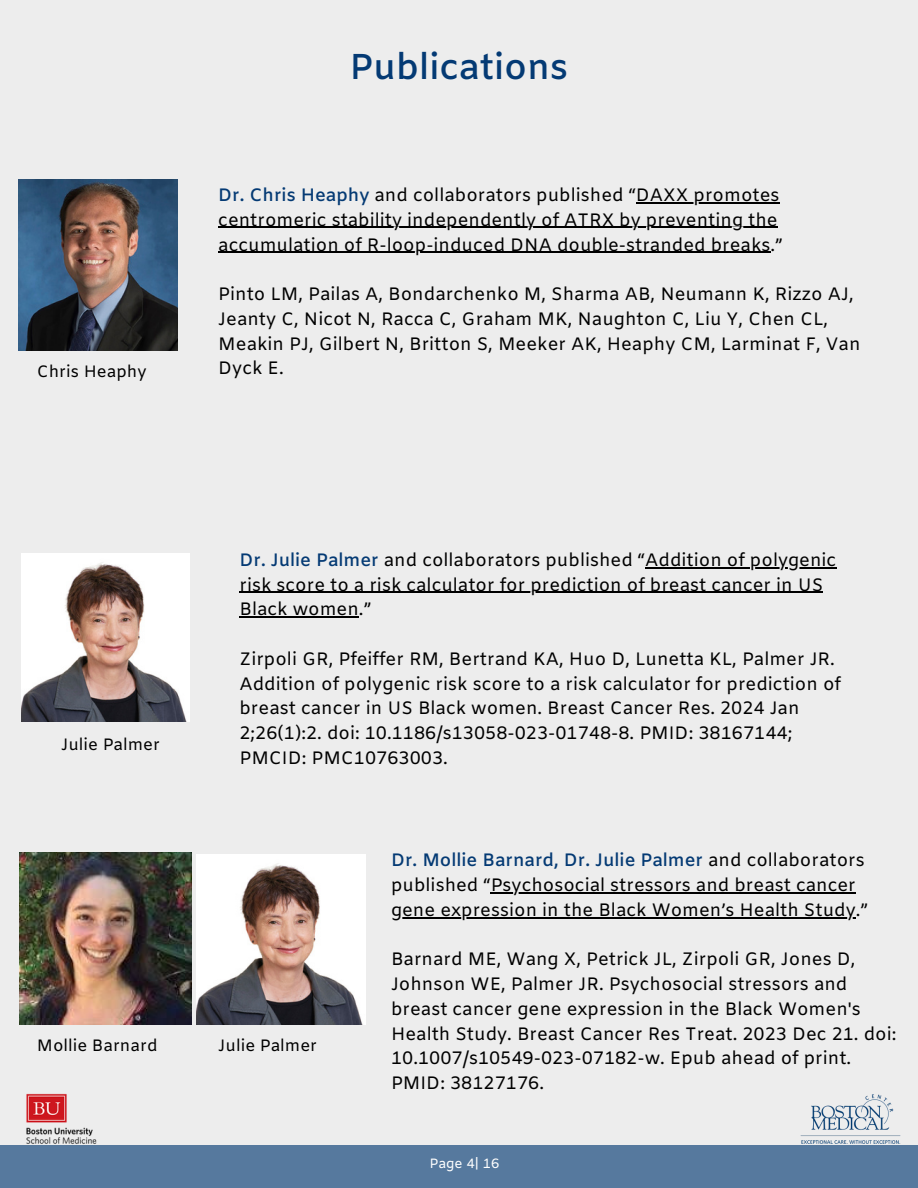
<style>
.page{position:relative;width:918px;height:1188px;background:#ededed}
.page>*{position:absolute;margin:0;border:0;box-sizing:border-box;transform-origin:0 0}
.t1{font:600 36px "Amiko";color:#043a74}
.t2{font:18px/24.8px "Amiko";color:#000}
.t3{font:16.5px "Amiko";color:#000}
.t4{font:13.5px "Amiko";color:#fff}
.s1{font-weight:600;color:#043a74}
</style>
<div class="page">
<div style="left:0;top:1146px;width:918px;height:42px;background:#56799e"></div>
<img style="left:15px;top:1093px;width:92px;height:53px">
<img style="left:800px;top:1095px;width:100px;height:48px">
<img style="left:18px;top:179px;width:160px;height:171px">
<img style="left:19px;top:853px;width:173px;height:172px">
<img style="left:196px;top:855px;width:170px;height:169px">
<img style="left:22px;top:553px;width:168px;height:168px">
<hr style="left:636px;top:202px;width:144px;height:1px;background:#000">
<hr style="left:218px;top:227px;width:560px;height:1px;background:#000">
<hr style="left:218px;top:252px;width:553px;height:1px;background:#000">
<hr style="left:491px;top:892px;width:365px;height:1px;background:#000">
<hr style="left:391px;top:917px;width:465px;height:1px;background:#000">
<hr style="left:645px;top:567px;width:191px;height:1px;background:#000">
<hr style="left:239px;top:592px;width:584px;height:1px;background:#000">
<hr style="left:239px;top:616px;width:120px;height:2px;background:#000">
<p class="t3" style="left:37px;top:361px;width:111px">Chris Heaphy</p>
<h2 class="t1" style="left:349px;top:45px;width:220px">Publications</h2>
<h2 class="t2" style="left:218px;top:184px;width:563px"><span class="s1">Dr. Chris Heaphy</span> and collaborators published “DAXX promotes</h2>
<h2 class="t2" style="left:218px;top:209px;width:561px">centromeric stability independently of ATRX by preventing the</h2>
<h2 class="t2" style="left:218px;top:233px;width:566px">accumulation of R-loop-induced DNA double-stranded breaks.”</h2>
<h2 class="t2" style="left:218px;top:283px;width:644px">Pinto LM, Pailas A, Bondarchenko M, Sharma AB, Neumann K, Rizzo AJ, Jeanty C, Nicot N, Racca C, Graham MK, Naughton C, Liu Y, Chen CL, Meakin PJ, Gilbert N, Britton S, Meeker AK, Heaphy CM, Larminat F, Van Dyck E.</h2>
<p class="t3" style="left:61px;top:735px;width:100px">Julie Palmer</p>
<p class="t2" style="left:239px;top:549px;width:598px"><span class="s1">Dr. Julie Palmer</span> and collaborators published “Addition of polygenic risk score to a risk calculator for prediction of breast cancer in US<br>Black women.”</p>
<p class="t2" style="left:239px;top:648px;width:603px">Zirpoli GR, Pfeiffer RM, Bertrand KA, Huo D, Lunetta KL, Palmer JR.<br>Addition of polygenic risk score to a risk calculator for prediction of breast cancer in US Black women. Breast Cancer Res. 2024 Jan 2;26(1):2. doi: 10.1186/s13058-023-01748-8. PMID: 38167144; PMCID: PMC10763003.</p>
<p class="t3" style="left:37px;top:1036px;width:122px">Mollie Barnard</p>
<p class="t3" style="left:218px;top:1036px;width:100px">Julie Palmer</p>
<p class="t2" style="left:391px;top:849px;width:475px"><span class="s1">Dr. Mollie Barnard, Dr. Julie Palmer</span> and collaborators published “Psychosocial stressors and breast cancer</p>
<h2 class="t2" style="left:391px;top:899px;width:478px">gene expression in the Black Women’s Health Study.”</h2>
<h2 class="t2" style="left:391px;top:948px;width:507px">Barnard ME, Wang X, Petrick JL, Zirpoli GR, Jones D, Johnson WE, Palmer JR. Psychosocial stressors and breast cancer gene expression in the Black Women's Health Study. Breast Cancer Res Treat. 2023 Dec 21. doi:</h2>
<h2 class="t2" style="left:391px;top:1047px;width:462px">10.1007/s10549-023-07182-w. Epub ahead of print.<br>PMID: 38127176.</h2>
<h2 class="t4" style="left:429px;top:1156px;width:72px">Page 4| 16</h2>
</div>
